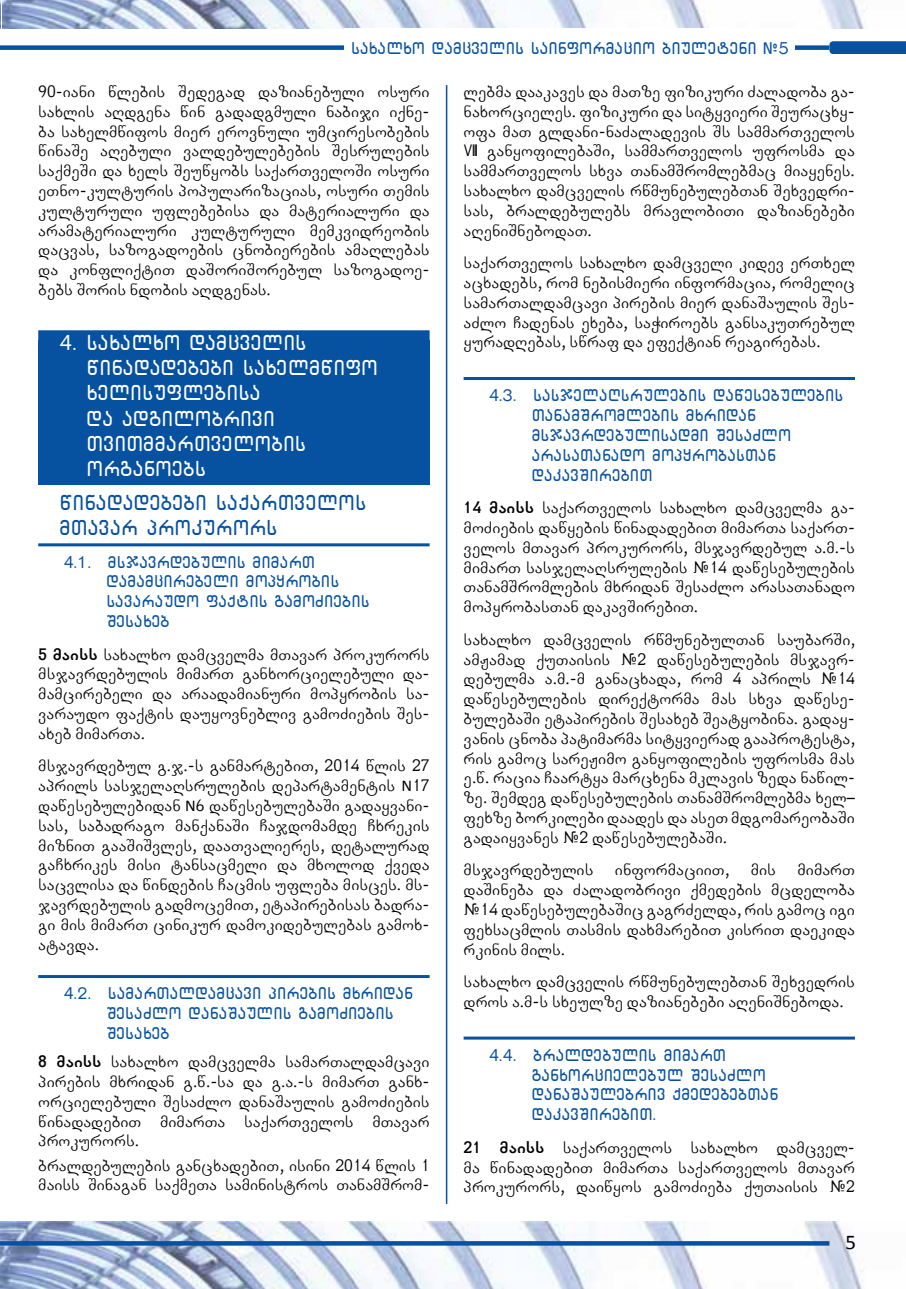
<style>
.page{position:relative;width:906px;height:1289px;background:#fff}
.page>*{position:absolute;margin:0;border:0;box-sizing:border-box;transform-origin:0 0}
.t1{font:21px/25.2px "Sanet";color:#fff}
.t2{font:21px/25.2px "Sanet";color:#0651a0}
.t3{font:21px "Calibri";color:#000}
.t4{font:16.5px/19.8px "H Kolkhety";color:#000;text-align:justify}
.t5{font:16.5px/19.8px "Sanet";color:#0651a0}
.s1{font-weight:700}
.s2{font-family:"Calibri"}
</style>
<div class="page">
<img style="left:0;top:1221px;width:863px;height:67px">
<img style="left:2px;top:0;width:863px;height:28px">
<svg style="left:0;top:0;width:1px;height:28px"></svg>
<svg style="left:0;top:1241px;width:829px;height:4px;background:#0d55a2"></svg>
<div style="left:0;top:45px;width:829px;height:5px;background:#0651a0"></div>
<div style="left:344px;top:28px;width:451px;height:39px;background:#fff"></div>
<svg style="left:829px;top:41px;width:77px;height:13px"></svg>
<hr style="left:446px;top:85px;width:1px;height:1118px;background:#0651a0">
<div style="left:38px;top:340px;width:391px;height:145px;background:#0651a0"></div>
<div style="left:38px;top:330px;width:391px;height:24px;background:#0651a0"></div>
<hr style="left:38px;top:543px;width:391px;height:3px;background:#0651a0">
<hr style="left:38px;top:975px;width:391px;height:3px;background:#0651a0">
<hr style="left:463px;top:377px;width:392px;height:3px;background:#0651a0">
<hr style="left:463px;top:1036px;width:392px;height:3px;background:#0651a0">
<p class="t5" style="left:351px;top:38px;width:439px">SAXALXO DAMCVELIS SAINFORMACIO BIULETENI #5</p>
<p class="t4" style="left:38px;top:83px;width:393px">90-IANI WLEBIS SEDEGAD DAZIANEBULI OSURI SAXLIS ARDGENA WIN GADADGMULI NABIJI IQNE-BA SAXELMWIFOS MIER EROVNULI UMCIRESOBEBIS WINASE AREBULI VALDEBULEBEBIS SESRULEBIS SAQMESI DA XELS SEUWYOBS SAQARTVELOSI OSURI ETNO-KULTURIS POPULARIZACIAS, OSURI TEMIS KULTURULI UFLEBEBISA DA MATERIALURI DA ARAMATERIALURI KULTURULI MEMKVIDREOBIS DACVAS, SAZOGADOEBIS CNOBIEREBIS AMARLEBAS DA KONFLIQTIT DASORISOREBUL SAZOGADOE-BEBS SORIS NDOBIS ARDGENAS.</p>
<p class="t1" style="left:87px;top:330px;width:293px;text-indent:-27px">4. SAXALXO DAMCVELIS<br>WINADADEBEBI SAXELMWIFO<br>XELISUFLEBISA<br>DA ADGILOBRIVI<br>TVITMMARTVELOBIS<br>ORGANOEBS</p>
<p class="t2" style="left:60px;top:490px;width:308px">WINADADEBEBI SAQARTVELOS<br>MTAVAR PROKURORS</p>
<p class="t5" style="left:106px;top:552px;width:265px;text-indent:-43px">4.1. MSJAVRDEBULIS MIMART<br>DAMAMCIREBELI MOPYROBIS<br>SAVARAUDO FAQTIS GAMOZIEBIS<br>SESAXEB</p>
<p class="t4" style="left:38px;top:645px;width:393px"><span class="s1">5 MAISS</span> SAXALXO DAMCVELMA MTAVAR PROKURORS MSJAVRDEBULIS MIMART GANXORCIELEBULI DA-MAMCIREBELI DA ARAADAMIANURI MOPYROBIS SA-VARAUDO FAQTIS DAUYOVNEBLIV GAMOZIEBIS SES-AXEB MIMARTA.</p>
<p class="t4" style="left:38px;top:757px;width:393px">MSJAVRDEBUL G.J.-S GANMARTEBIT, 2014 WLIS 27<br>APRILS SASJELARSRULEBIS DEPARTAMENTIS <span class="s2">N</span>17<br>DAWESEBULEBIDAN <span class="s2">N</span>6 DAWESEBULEBASI GADAYVANI-SAS, SABADRAGO MANQANASI CAJDOMAMDE CXREKIS MIZNIT GAASISVLES, DAATVALIERES, DETALURAD GACXRIKES MISI TANSACMELI DA MXOLOD QVEDA SACVLISA DA WINDEBIS CACMIS UFLEBA MISCES. MS-JAVRDEBULIS GADMOCEMIT, ETAPIREBISAS BADRA-GI MIS MIMART CINIKUR DAMOKIDEBULEBAS GAMOX-ATAVDA.</p>
<p class="t5" style="left:106px;top:983px;width:308px;text-indent:-43px">4.2. SAMARTALDAMCAVI PIREBIS MXRIDAN<br>SESAZLO DANASAULIS GAMOZIEBIS<br>SESAXEB</p>
<p class="t4" style="left:38px;top:1053px;width:393px"><span class="s1">8 MAISS</span> SAXALXO DAMCVELMA SAMARTALDAMCAVI PIREBIS MXRIDAN G.W.-SA DA G.A.-S MIMART GANX-ORCIELEBULI SESAZLO DANASAULIS GAMOZIEBIS WINADADEBIT MIMARTA SAQARTVELOS MTAVAR PROKURORS.</p>
<p class="t4" style="left:38px;top:1156px;width:393px">BRALDEBULEBIS GANCXADEBIT, ISINI 2014 WLIS 1<br>MAISS SINAGAN SAQMETA SAMINISTROS TANAMSROM-</p>
<p class="t4" style="left:463px;top:83px;width:393px">LEBMA DAAKAVES DA MATZE FIZIKURI ZALADOBA GA-NAXORCIELES. FIZIKURI DA SITYVIERI SEURACXY-OFA MAT GLDANI-NAZALADEVIS SS SAMMARTVELOS VIII GANYOFILEBASI, SAMMARTVELOS UFROSMA DA SAMMARTVELOS SXVA TANAMSROMLEBMAC MIAYENES.<br>SAXALXO DAMCVELIS RWMUNEBULEBTAN SEXVEDRI-SAS, BRALDEBULEBS MRAVLOBITI DAZIANEBEBI ARENISNEBODAT.</p>
<p class="t4" style="left:463px;top:254px;width:393px">SAQARTVELOS SAXALXO DAMCVELI KIDEV ERTXEL ACXADEBS, ROM NEBISMIERI INFORMACIA, ROMELIC SAMARTALDAMCAVI PIREBIS MIER DANASAULIS SES-AZLO CADENAS EXEBA, SAWIROEBS GANSAKUTREBUL YURADREBAS, SWRAF DA EFEQTIAN REAGIREBAS.</p>
<p class="t5" style="left:531px;top:386px;width:313px;text-indent:-43px">4.3. SASJELARSRULEBIS DAWESEBULEBIS<br>TANAMSROMLEBIS MXRIDAN<br>MSJAVRDEBULISADMI SESAZLO<br>ARASATANADO MOPYROBASTAN<br>DAKAVSIREBIT</p>
<p class="t4" style="left:463px;top:499px;width:393px"><span class="s1">14 MAISS</span> SAQARTVELOS SAXALXO DAMCVELMA GA-MOZIEBIS DAWYEBIS WINADADEBIT MIMARTA SAQART-VELOS MTAVAR PROKURORS, MSJAVRDEBUL A.M.-S MIMART SASJELARSRULEBIS #14 DAWESEBULEBIS TANAMSROMLEBIS MXRIDAN SESAZLO ARASATANADO MOPYROBASTAN DAKAVSIREBIT.</p>
<p class="t4" style="left:463px;top:630px;width:393px">SAXALXO DAMCVELIS RWMUNEBULTAN SAUBARSI, AMJAMAD QUTAISIS #2 DAWESEBULEBIS MSJAVR-DEBULMA A.M.-M GANACXADA, ROM 4 APRILS #14<br>DAWESEBULEBIS DIREQTORMA MAS SXVA DAWESE-BULEBASI ETAPIREBIS SESAXEB SEATYOBINA. GADAY-VANIS CNOBA PATIMARMA SITYVIERAD GAAPROTESTA, RIS GAMOC SAREJIMO GANYOFILEBIS UFROSMA MAS E.W. RACIA CAARTYA MARCXENA MKLAVIS ZEDA NAWIL-ZE. SEMDEG DAWESEBULEBIS TANAMSROMLEBMA XEL<span class="s2">– </span>FEXZE BORKILEBI DAADES DA ASET MDGOMAREOBASI GADAIYVANES #2 DAWESEBULEBASI.</p>
<p class="t4" style="left:463px;top:861px;width:131px">MSJAVRDEBULIS</p>
<p class="t4" style="left:615px;top:861px;width:116px">INFORMACIIT,</p>
<p class="t4" style="left:751px;top:861px;width:27px">MIS</p>
<p class="t4" style="left:463px;top:861px;width:393px;text-indent:334px">MIMART DASINEBA DA ZALADOBRIVI QMEDEBIS MCDELOBA #14 DAWESEBULEBASIC GAGRZELDA, RIS GAMOC IGI FEXSACMLIS TASMIS DAXMAREBIT KISRIT DAEKIDA RKINIS MILS.</p>
<p class="t4" style="left:463px;top:973px;width:393px">SAXALXO DAMCVELIS RWMUNEBULEBTAN SEXVEDRIS<br>DROS A.M-S SXEULZE DAZIANEBEBI ARENISNEBODA.</p>
<p class="t5" style="left:531px;top:1045px;width:248px;text-indent:-43px">4.4. BRALDEBULIS MIMART<br>GANXORCIELEBUL SESAZLO<br>DANASAULEBRIV QMEDEBEBTAN<br>DAKAVSIREBIT.</p>
<p class="t4" style="left:463px;top:1138px;width:393px"><span class="s1">21 MAISS</span> SAQARTVELOS SAXALXO DAMCVEL-MA WINADADEBIT MIMARTA SAQARTVELOS MTAVAR PROKURORS, DAIWYOS GAMOZIEBA QUTAISIS #2</p>
<p class="t3" style="left:845px;top:1228px;width:12px">5</p>
</div>
